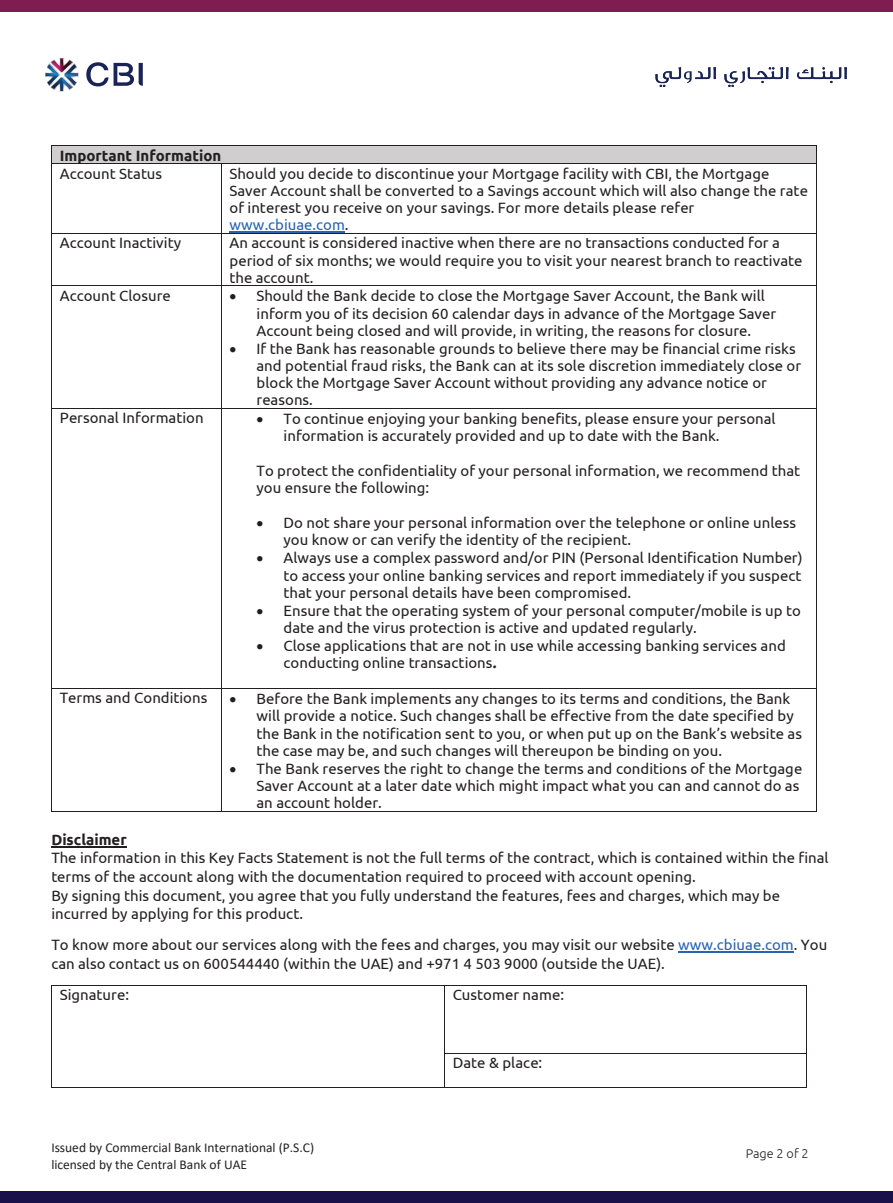
<style>
.page{position:relative;width:893px;height:1203px;background:#fff}
.page>*{position:absolute;margin:0;border:0;box-sizing:border-box;transform-origin:0 0}
.t1{font:15px/17.4px "Ubuntu";color:#231f20}
.t2{font:700 15px "Ubuntu";color:#231f20}
.t3{font:13.5px/16.5px "Calibri";color:#231f20}
.t4{font:300 12.6px "Ubuntu";color:#231f20}
.s1{color:#2865b1}
.s2{font-weight:700;font-style:italic}
</style>
<div class="page">
<div style="left:60px;top:146px;width:749px;height:17px;background:#d0cece"></div>
<hr style="left:52px;top:145px;width:765px;height:1px;background:#231f20">
<hr style="left:230px;top:232px;width:115px;height:1px;background:#2865b1">
<svg style="left:51px;top:145px;width:1px;height:19px"></svg>
<hr style="left:52px;top:163px;width:169px;height:1px;background:#231f20">
<hr style="left:222px;top:163px;width:595px;height:1px;background:#231f20">
<hr style="left:51px;top:164px;width:1px;height:69px;background:#231f20">
<hr style="left:221px;top:164px;width:1px;height:69px;background:#231f20">
<hr style="left:817px;top:164px;width:1px;height:69px;background:#231f20">
<hr style="left:52px;top:233px;width:169px;height:1px;background:#231f20">
<hr style="left:222px;top:233px;width:595px;height:1px;background:#231f20">
<hr style="left:51px;top:234px;width:1px;height:51px;background:#231f20">
<hr style="left:221px;top:234px;width:1px;height:51px;background:#231f20">
<hr style="left:817px;top:234px;width:1px;height:51px;background:#231f20">
<hr style="left:52px;top:285px;width:169px;height:1px;background:#231f20">
<hr style="left:222px;top:285px;width:595px;height:1px;background:#231f20">
<hr style="left:51px;top:286px;width:1px;height:122px;background:#231f20">
<hr style="left:221px;top:286px;width:1px;height:122px;background:#231f20">
<hr style="left:817px;top:286px;width:1px;height:122px;background:#231f20">
<hr style="left:52px;top:408px;width:169px;height:1px;background:#231f20">
<hr style="left:222px;top:408px;width:595px;height:1px;background:#231f20">
<hr style="left:51px;top:409px;width:1px;height:279px;background:#231f20">
<hr style="left:221px;top:409px;width:1px;height:279px;background:#231f20">
<hr style="left:817px;top:409px;width:1px;height:279px;background:#231f20">
<hr style="left:52px;top:688px;width:169px;height:1px;background:#231f20">
<hr style="left:222px;top:688px;width:595px;height:1px;background:#231f20">
<hr style="left:51px;top:689px;width:1px;height:122px;background:#231f20">
<hr style="left:52px;top:811px;width:169px;height:1px;background:#231f20">
<hr style="left:221px;top:689px;width:1px;height:122px;background:#231f20">
<hr style="left:222px;top:811px;width:595px;height:1px;background:#231f20">
<hr style="left:817px;top:689px;width:1px;height:122px;background:#231f20">
<hr style="left:51px;top:846px;width:76px;height:2px;background:#231f20">
<hr style="left:678px;top:951px;width:116px;height:2px;background:#2865b1">
<hr style="left:52px;top:985px;width:392px;height:1px;background:#231f20">
<hr style="left:445px;top:985px;width:361px;height:1px;background:#231f20">
<hr style="left:51px;top:985px;width:1px;height:68px;background:#231f20">
<hr style="left:444px;top:985px;width:1px;height:68px;background:#231f20">
<hr style="left:806px;top:985px;width:1px;height:68px;background:#231f20">
<hr style="left:445px;top:1053px;width:361px;height:1px;background:#231f20">
<hr style="left:51px;top:1054px;width:1px;height:33px;background:#231f20">
<hr style="left:52px;top:1087px;width:392px;height:1px;background:#231f20">
<hr style="left:444px;top:1054px;width:1px;height:33px;background:#231f20">
<hr style="left:445px;top:1087px;width:361px;height:1px;background:#231f20">
<hr style="left:806px;top:1054px;width:1px;height:33px;background:#231f20">
<div style="left:0;top:1191px;width:893px;height:12px;background:#19124a"></div>
<div style="left:0;top:0;width:893px;height:12px;background:#7f1d53"></div>
<svg style="left:45px;top:72px;width:34px;height:20px"></svg>
<img style="left:46px;top:58px;width:32px;height:33px">
<svg style="left:86px;top:62px;width:57px;height:24px"></svg>
<svg style="left:655px;top:67px;width:192px;height:20px"></svg>
<p class="t2" style="left:60px;top:146px;width:163px">Important Information</p>
<p class="t1" style="left:60px;top:164px;width:104px">Account Status</p>
<p class="t1" style="left:230px;top:164px;width:580px">Should you decide to discontinue your Mortgage facility with CBI, the Mortgage Saver Account shall be converted to a Savings account which will also change the rate of interest you receive on your savings. For more details please refer <span class="s1">www.cbiuae.com</span>.</p>
<p class="t1" style="left:60px;top:234px;width:123px">Account Inactivity</p>
<p class="t1" style="left:230px;top:234px;width:574px">An account is considered inactive when there are no transactions conducted for a period of six months; we would require you to visit your nearest branch to reactivate the account.</p>
<p class="t1" style="left:60px;top:286px;width:113px">Account Closure</p>
<p class="t1" style="left:257px;top:287px;width:546px">Should the Bank decide to close the Mortgage Saver Account, the Bank will inform you of its decision 60 calendar days in advance of the Mortgage Saver Account being closed and will provide, in writing, the reasons for closure.<br>If the Bank has reasonable grounds to believe there may be financial crime risks and potential fraud risks, the Bank can at its sole discretion immediately close or block the Mortgage Saver Account without providing any advance notice or reasons.</p>
<p class="t1" style="left:60px;top:409px;width:145px">Personal Information</p>
<p class="t1" style="left:284px;top:410px;width:494px">To continue enjoying your banking benefits, please ensure your personal information is accurately provided and up to date with the Bank.</p>
<p class="t1" style="left:257px;top:461px;width:545px">To protect the confidentiality of your personal information, we recommend that you ensure the following:</p>
<p class="t1" style="left:284px;top:514px;width:520px">Do not share your personal information over the telephone or online unless you know or can verify the identity of the recipient.<br>Always use a complex password and/or PIN (Personal Identification Number) to access your online banking services and report immediately if you suspect that your personal details have been compromised.<br>Ensure that the operating system of your personal computer/mobile is up to date and the virus protection is active and updated regularly.<br>Close applications that are not in use while accessing banking services and conducting online transactions<span class="s2">.</span></p>
<p class="t1" style="left:60px;top:689px;width:149px">Terms and Conditions</p>
<p class="t1" style="left:257px;top:689px;width:547px">Before the Bank implements any changes to its terms and conditions, the Bank will provide a notice. Such changes shall be effective from the date specified by the Bank in the notification sent to you, or when put up on the Bank’s website as the case may be, and such changes will thereupon be binding on you.<br>The Bank reserves the right to change the terms and conditions of the Mortgage Saver Account at a later date which might impact what you can and cannot do as an account holder.</p>
<p class="t2" style="left:51px;top:830px;width:77px">Disclaimer</p>
<p class="t1" style="left:51px;top:848px;width:779px;line-height:18.6px">The information in this Key Facts Statement is not the full terms of the contract, which is contained within the final terms of the account along with the documentation required to proceed with account opening.<br>By signing this document, you agree that you fully understand the features, fees and charges, which may be incurred by applying for this product.</p>
<p class="t1" style="left:51px;top:934px;width:777px;line-height:18.8px">To know more about our services along with the fees and charges, you may visit our website <span class="s1">www.cbiuae.com</span>. You can also contact us on 600544440 (within the UAE) and +971 4 503 9000 (outside the UAE).</p>
<p class="t1" style="left:60px;top:985px;width:71px">Signature:</p>
<p class="t1" style="left:453px;top:985px;width:113px">Customer name:</p>
<p class="t3" style="left:51px;top:1139px;width:264px">Issued by Commercial Bank International (P.S.C) licensed by the Central Bank of UAE</p>
<p class="t1" style="left:453px;top:1053px;width:91px">Date &amp; place:</p>
<p class="t4" style="left:746px;top:1146px;width:64px">Page 2 of 2</p>
</div>
